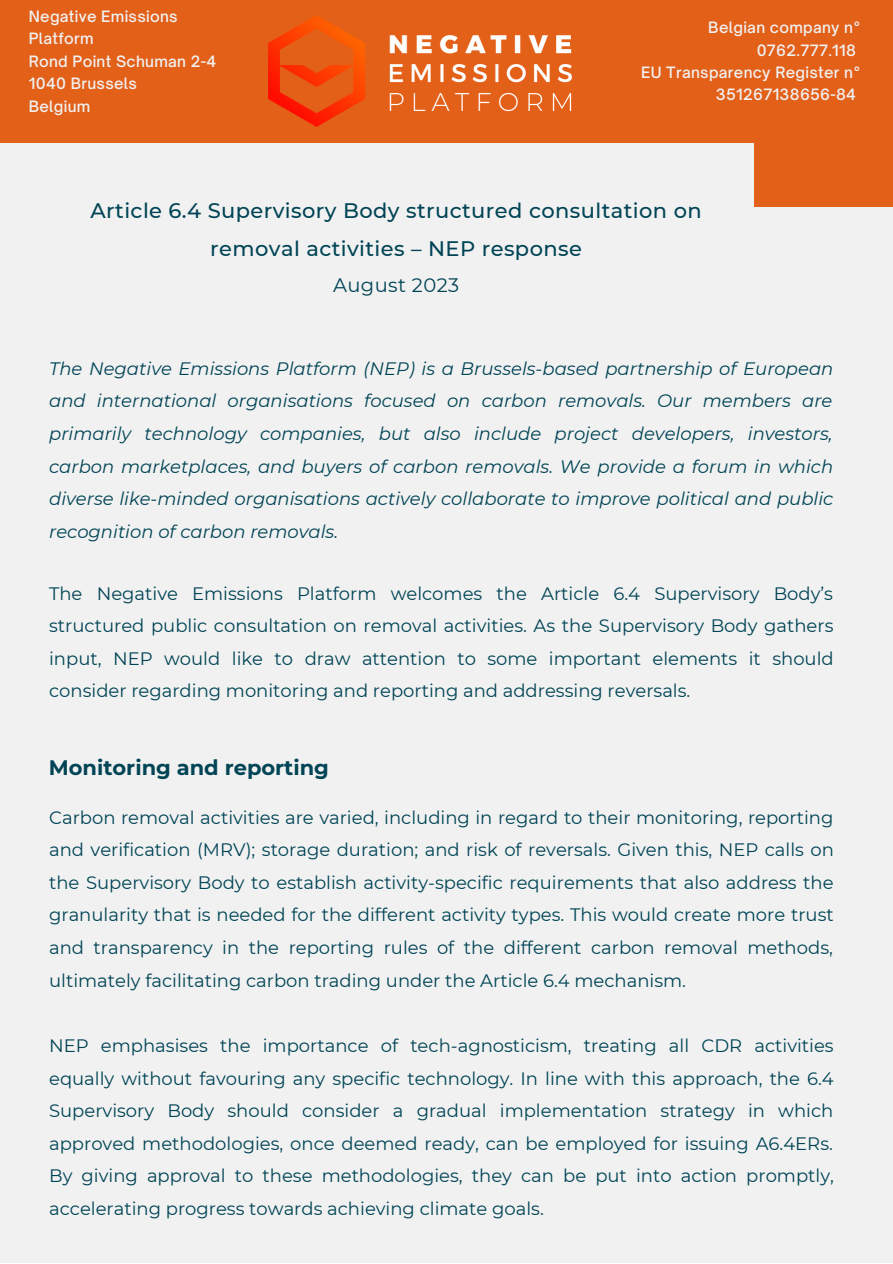
<style>
.page{position:relative;width:893px;height:1264px;background:#fff}
.page>*{position:absolute;margin:0;border:0;box-sizing:border-box;transform-origin:0 0}
.t1{font:500 21px/38.2px "Montserrat";letter-spacing:.02em;color:#045;text-align:center}
.t2{font:700 21px "Montserrat";color:#045}
.t3{font:19.5px "Montserrat";letter-spacing:.02em;color:#045}
.t4{font:18px/32.5px "Montserrat";color:#045;text-align:justify}
.t5{font:italic 18px/32.5px "Montserrat";color:#045;text-align:justify}
.t6{font:500 15px/22.5px "Open Sauce One";letter-spacing:.02em;color:#f1f1f1;text-align:right}
</style>
<div class="page">
<div style="left:0;top:0;width:892px;height:1262px;background:#f1f1f1"></div>
<div style="left:0;top:0;width:892px;height:142px;background:#e36019"></div>
<div style="left:753px;top:0;width:139px;height:207px;background:#e36019"></div>
<img style="left:268px;top:15px;width:303px;height:112px">
<p class="t6" style="left:29px;top:5px;width:150px;text-align:left">Negative Emissions<br>Platform</p>
<p class="t6" style="left:29px;top:50px;width:189px">Rond Point Schuman 2-4</p>
<p class="t6" style="left:29px;top:72px;width:110px">1040 Brussels</p>
<p class="t6" style="left:29px;top:95px;width:63px">Belgium</p>
<p class="t6" style="left:708px;top:16px;width:154px">Belgian company n°<br>0762.777.118</p>
<p class="t6" style="left:641px;top:61px;width:221px">EU Transparency Register n°<br>351267138656-84</p>
<p class="t1" style="left:90px;top:191px;width:612px">Article 6.4 Supervisory Body structured consultation on removal activities – NEP response</p>
<p class="t3" style="left:333px;top:273px;width:127px">August 2023</p>
<p class="t5" style="left:49px;top:352px;width:785px">The Negative Emissions Platform (NEP) is a Brussels-based partnership of European and international organisations focused on carbon removals. Our members are primarily technology companies, but also include project developers, investors, carbon marketplaces, and buyers of carbon removals. We provide a forum in which diverse like-minded organisations actively collaborate to improve political and public recognition of carbon removals.</p>
<p class="t4" style="left:49px;top:577px;width:786px">The Negative Emissions Platform welcomes the Article 6.4 Supervisory Body’s structured public consultation on removal activities. As the Supervisory Body gathers input, NEP would like to draw attention to some important elements it should consider regarding monitoring and reporting and addressing reversals.</p>
<p class="t2" style="left:49px;top:755px;width:281px">Monitoring and reporting</p>
<p class="t4" style="left:49px;top:801px;width:786px">Carbon removal activities are varied, including in regard to their monitoring, reporting and verification (MRV); storage duration; and risk of reversals. Given this, NEP calls on the Supervisory Body to establish activity-specific requirements that also address the granularity that is needed for the different activity types. This would create more trust and transparency in the reporting rules of the different carbon removal methods, ultimately facilitating carbon trading under the Article 6.4 mechanism.</p>
<p class="t4" style="left:49px;top:1029px;width:786px">NEP emphasises the importance of tech-agnosticism, treating all CDR activities equally without favouring any specific technology. In line with this approach, the 6.4<br>Supervisory Body should consider a gradual implementation strategy in which approved methodologies, once deemed ready, can be employed for issuing A6.4ERs.<br>By giving approval to these methodologies, they can be put into action promptly, accelerating progress towards achieving climate goals.</p>
</div>
